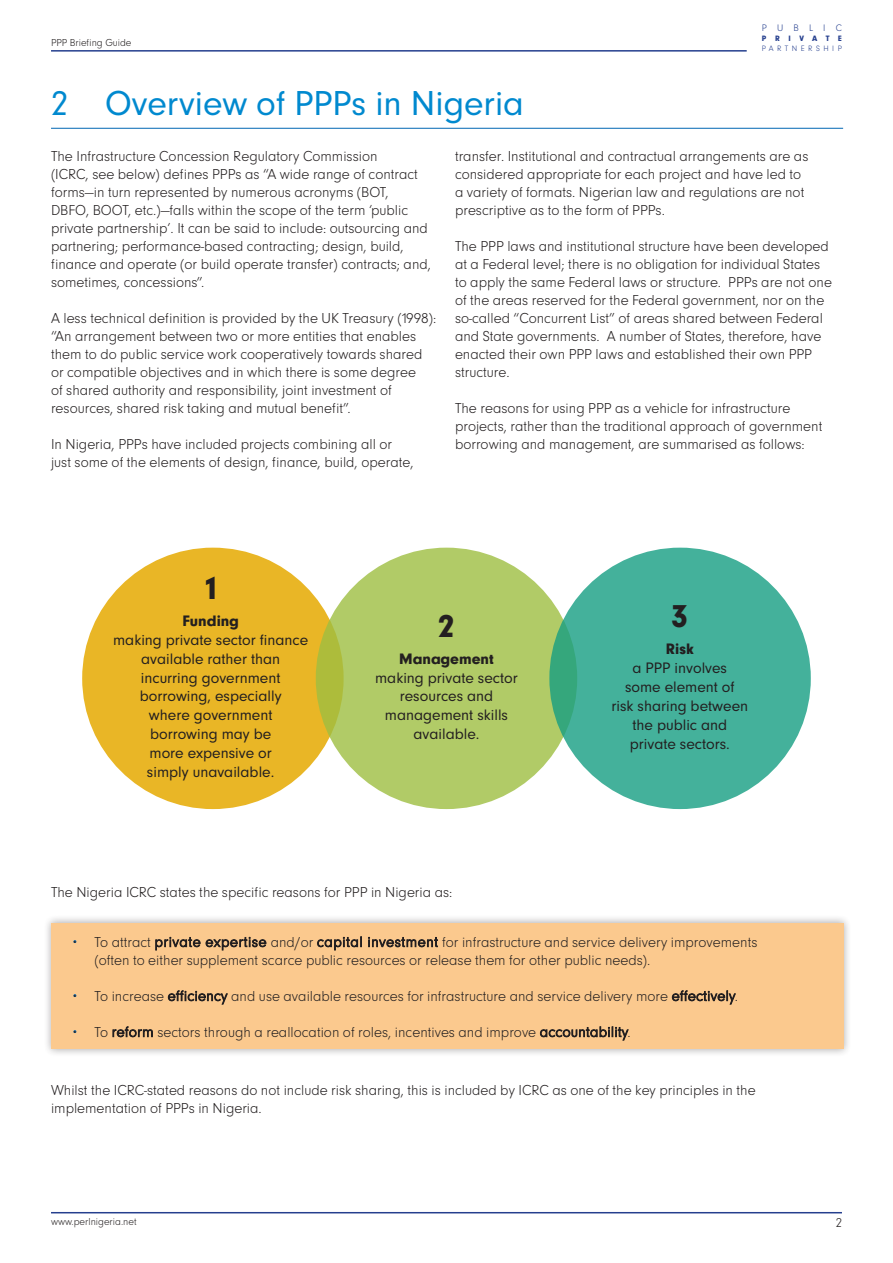
<style>
.page{position:relative;width:893px;height:1263px;background:#fff}
.page>*{position:absolute;margin:0;border:0;box-sizing:border-box;transform-origin:0 0}
.t1{font:36px "Neuzeit";color:#0089cf}
.t2{font:900 32.85px "Neuzeit";color:#231f20}
.t3{font:15.75px/18.9px "Neuzeit";color:#231f20;text-align:center}
.t4{font:15px/18px "Neuzeit Lgt";color:#231f20}
.t5{font:13.5px "Neuzeit Lgt";color:#231f20}
.t6{font:10.5px "Neuzeit Lgt";color:#231f20}
.t7{font:9.75px "Neuzeit Lgt";letter-spacing:1.04em;color:#253f8e}
.t8{font:8.1px "Neuzeit Lgt";letter-spacing:.435em;color:#253f8e}
.t9{font:700 8.1px "Neuzeit";letter-spacing:1.075em;color:#253f8e}
.s1{font-weight:900}
.s2{color:#0166b3}
</style>
<div class="page">
<hr style="left:51px;top:50px;width:696px;height:2px;background:#253f8e">
<hr style="left:51px;top:1212px;width:791px;height:1px;background:#253f8e">
<div style="left:43px;top:915px;width:808px;height:142px;background:#231f20;opacity:.75"></div>
<div style="left:51px;top:923px;width:792px;height:126px;background:#fbc98e"></div>
<hr style="left:51px;top:128px;width:792px;height:1px;background:#0166b3">
<div style="left:82px;top:548px;width:262px;height:261px;background:#e9b626;border-radius:50%"></div>
<div style="left:316px;top:548px;width:261px;height:261px;background:#b1cb67;border-radius:50%"></div>
<div style="left:549px;top:548px;width:262px;height:261px;background:#44b19b;border-radius:50%"></div>
<p class="t6" style="left:51px;top:36px;width:82px">PPP Briefing Guide</p>
<p class="t7" style="left:762px;top:21px;width:82px">PUBLIC</p>
<p class="t9" style="left:762px;top:33px;width:82px">PRIVATE</p>
<p class="t8" style="left:762px;top:43px;width:82px">PARTNERSHIP</p>
<p class="t1" style="left:51px;top:79px;width:474px">2 Overview of PPPs in Nigeria</p>
<p class="t4" style="left:51px;top:148px;width:381px">The Infrastructure Concession Regulatory Commission<br>(ICRC, see below) defines PPPs as “A wide range of contract forms—in turn represented by numerous acronyms (BOT,<br>DBFO, BOOT, etc.)—falls within the scope of the term ‘public private partnership’. It can be said to include: outsourcing and partnering; performance-based contracting; design, build, finance and operate (or build operate transfer) contracts; and, sometimes, concessions”.</p>
<p class="t4" style="left:51px;top:310px;width:387px">A less technical definition is provided by the UK Treasury (1998): “An arrangement between two or more entities that enables them to do public service work cooperatively towards shared or compatible objectives and in which there is some degree<br>of shared authority and responsibility, joint investment of resources, shared risk taking and mutual benefit”.</p>
<p class="t4" style="left:51px;top:436px;width:364px">In Nigeria, PPPs have included projects combining all or just some of the elements of design, finance, build, operate,</p>
<p class="t4" style="left:455px;top:148px;width:355px">transfer. Institutional and contractual arrangements are as considered appropriate for each project and have led to a variety of formats. Nigerian law and regulations are not prescriptive as to the form of PPPs.</p>
<p class="t4" style="left:455px;top:238px;width:378px">The PPP laws and institutional structure have been developed at a Federal level; there is no obligation for individual States to apply the same Federal laws or structure. PPPs are not one of the areas reserved for the Federal government, nor on the so-called “Concurrent List” of areas shared between Federal and State governments. A number of States, therefore, have enacted their own PPP laws and established their own PPP structure.</p>
<p class="t4" style="left:455px;top:400px;width:369px">The reasons for using PPP as a vehicle for infrastructure projects, rather than the traditional approach of government borrowing and management, are summarised as follows:</p>
<p class="t2" style="left:204px;top:568px;width:15px">1</p>
<p class="t3" style="left:113px;top:611px;width:197px"><span class="s1">Funding<br></span>making private sector finance available rather than incurring government borrowing, especially<br>where government borrowing may be<br>more expensive or<br>simply unavailable.</p>
<p class="t2" style="left:672px;top:597px;width:18px">3</p>
<p class="t2" style="left:438px;top:606px;width:18px">2</p>
<p class="t3" style="left:375px;top:649px;width:144px"><span class="s1">Management </span>making private sector resources and management skills available.</p>
<p class="t3" style="left:612px;top:639px;width:138px"><span class="s1">Risk<br></span>a PPP involves<br>some element of<br>risk sharing between the public and private sectors.</p>
<p class="t4" style="left:51px;top:884px;width:403px">The Nigeria ICRC states the specific reasons for PPP in Nigeria as:</p>
<p class="t4" style="left:94px;top:934px;width:664px;text-indent:-21px"><span class="s2">•</span> To attract private expertise and/or capital investment for infrastructure and service delivery improvements (often to either supplement scarce public resources or release them for other public needs).</p>
<p class="t4" style="left:73px;top:988px;width:666px"><span class="s2">•</span> To increase efficiency and use available resources for infrastructure and service delivery more effectively.</p>
<p class="t4" style="left:73px;top:1024px;width:559px"><span class="s2">•</span> To reform sectors through a reallocation of roles, incentives and improve accountability.</p>
<p class="t4" style="left:51px;top:1082px;width:706px">Whilst the ICRC-stated reasons do not include risk sharing, this is included by ICRC as one of the key principles in the implementation of PPPs in Nigeria.</p>
<p class="t6" style="left:51px;top:1214px;width:87px">www.perlnigeria.net</p>
<p class="t5" style="left:836px;top:1213px;width:8px">2</p>
</div>
